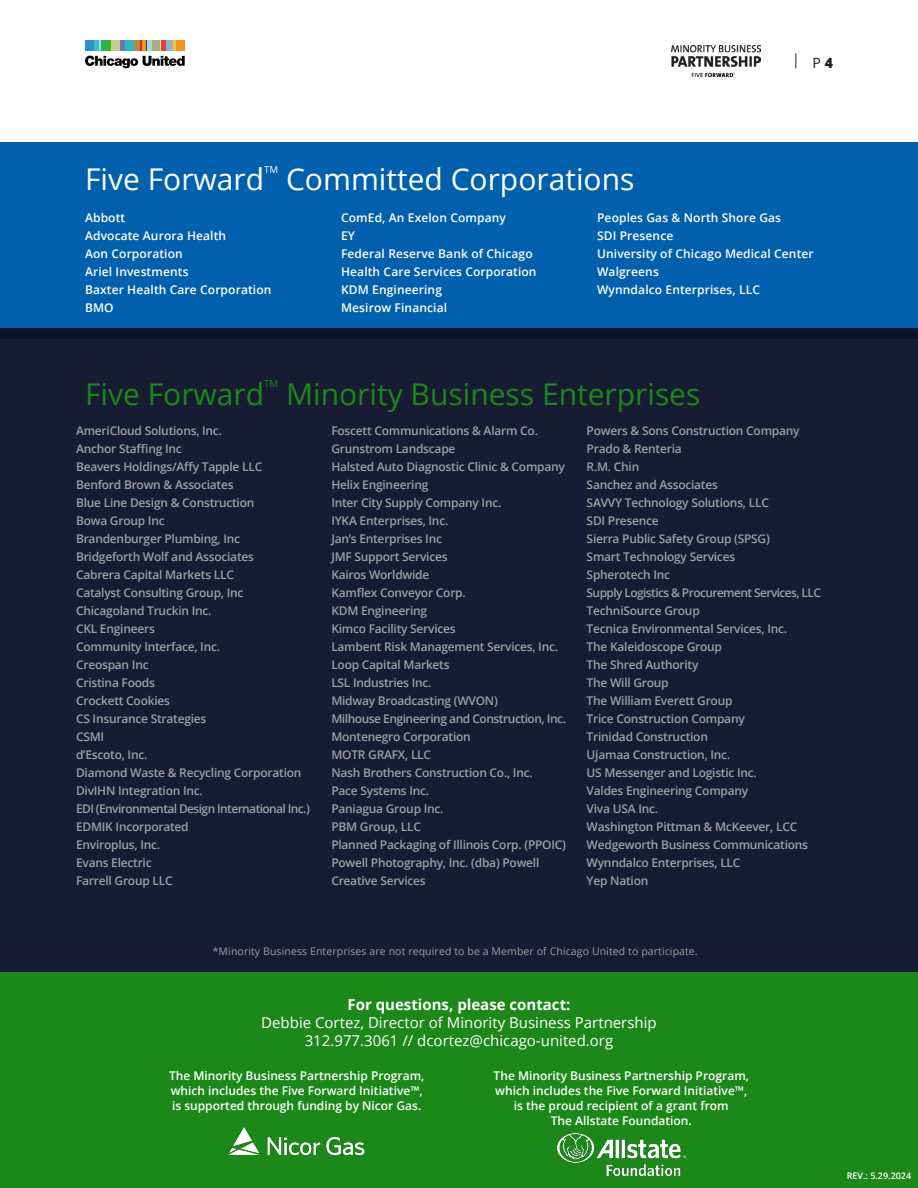
<style>
.page{position:relative;width:918px;height:1188px;background:#fff}
.page>*{position:absolute;margin:0;border:0;box-sizing:border-box;transform-origin:0 0}
.t1{font:30px "Open Sans";color:#1c8819}
.t2{font:30px "Open Sans";color:#fff}
.t3{font:15px "Open Sans";color:#fff}
.t4{font:700 15px "Open Sans";color:#fff}
.t5{font:14.1px "Open Sans";color:#231f20}
.t6{font:600 12px/18px "Open Sans";letter-spacing:-.02em;color:#9d9fa2}
.t7{font:600 12px/15px "Open Sans";letter-spacing:.01em;color:#fff}
.t8{font:600 12px "Open Sans";letter-spacing:-.05em;color:#9d9fa2}
.t9{font:600 12px "Open Sans";letter-spacing:-.04em;color:#9d9fa2}
.t10{font:10.5px "Open Sans";letter-spacing:.01em;color:#9d9fa2}
.t11{font:9.6px "Open Sans";color:#fff}
.t12{font:9.6px "Open Sans";color:#1c8819}
.t13{font:600 9px "Open Sans";color:#fff}
.s1{font-weight:800}
</style>
<div class="page">
<svg style="left:796px;top:53px;width:1px;height:15px"></svg>
<svg style="left:85px;top:40px;width:100px;height:28px"></svg>
<div style="left:94px;top:40px;width:5px;height:11px;background:#36bfbd"></div>
<img style="left:671px;top:46px;width:90px;height:31px">
<div style="left:0;top:142px;width:918px;height:197px;background:#0160ae"></div>
<div style="left:0;top:328px;width:918px;height:648px;background:#171c32"></div>
<div style="left:0;top:972px;width:918px;height:216px;background:#1c8819"></div>
<img style="left:228px;top:1127px;width:137px;height:29px">
<img style="left:557px;top:1134px;width:129px;height:41px">
<p class="t5" style="left:813px;top:53px;width:22px">P <span class="s1">4</span></p>
<p class="t2" style="left:85px;top:159px;width:181px">Five Forward</p>
<p class="t11" style="left:264px;top:163px;width:16px">TM</p>
<p class="t2" style="left:286px;top:159px;width:350px">Committed Corporations</p>
<p class="t7" style="left:85px;top:209px;width:42px">Abbott</p>
<p class="t7" style="left:85px;top:227px;width:143px">Advocate Aurora Health</p>
<p class="t7" style="left:85px;top:245px;width:99px">Aon Corporation</p>
<p class="t7" style="left:85px;top:263px;width:105px">Ariel Investments</p>
<p class="t7" style="left:85px;top:281px;width:188px">Baxter Health Care Corporation</p>
<p class="t7" style="left:85px;top:299px;width:30px">BMO</p>
<p class="t7" style="left:341px;top:209px;width:166px">ComEd, An Exelon Company</p>
<p class="t7" style="left:341px;top:227px;width:15px">EY</p>
<p class="t7" style="left:341px;top:245px;width:193px">Federal Reserve Bank of Chicago</p>
<p class="t7" style="left:341px;top:263px;width:197px">Health Care Services Corporation</p>
<p class="t7" style="left:341px;top:281px;width:102px">KDM Engineering</p>
<p class="t7" style="left:341px;top:299px;width:108px">Mesirow Financial</p>
<p class="t7" style="left:597px;top:209px;width:185px">Peoples Gas &amp; North Shore Gas</p>
<p class="t7" style="left:597px;top:227px;width:78px">SDI Presence</p>
<p class="t7" style="left:597px;top:245px;width:218px">University of Chicago Medical Center</p>
<p class="t7" style="left:597px;top:263px;width:63px">Walgreens</p>
<p class="t7" style="left:597px;top:281px;width:164px">Wynndalco Enterprises, LLC</p>
<p class="t1" style="left:85px;top:373px;width:181px">Five Forward</p>
<p class="t12" style="left:264px;top:377px;width:16px">TM</p>
<p class="t1" style="left:286px;top:373px;width:416px">Minority Business Enterprises</p>
<p class="t6" style="left:76px;top:421px;width:147px">AmeriCloud Solutions, Inc.</p>
<p class="t6" style="left:76px;top:439px;width:107px">Anchor Staffing Inc</p>
<p class="t6" style="left:76px;top:457px;width:188px">Beavers Holdings/Affy Tapple LLC</p>
<p class="t6" style="left:76px;top:475px;width:159px">Benford Brown &amp; Associates</p>
<p class="t6" style="left:76px;top:493px;width:180px">Blue Line Design &amp; Construction</p>
<p class="t6" style="left:76px;top:511px;width:90px">Bowa Group Inc</p>
<p class="t6" style="left:76px;top:529px;width:166px">Brandenburger Plumbing, Inc</p>
<p class="t6" style="left:76px;top:547px;width:179px">Bridgeforth Wolf and Associates</p>
<p class="t6" style="left:76px;top:565px;width:159px">Cabrera Capital Markets LLC</p>
<p class="t6" style="left:76px;top:583px;width:169px">Catalyst Consulting Group, Inc</p>
<p class="t6" style="left:76px;top:601px;width:137px">Chicagoland Truckin Inc.</p>
<p class="t6" style="left:76px;top:619px;width:80px">CKL Engineers</p>
<p class="t6" style="left:76px;top:637px;width:146px">Community Interface, Inc.</p>
<p class="t6" style="left:76px;top:655px;width:74px">Creospan Inc</p>
<p class="t6" style="left:76px;top:673px;width:80px">Cristina Foods</p>
<p class="t6" style="left:76px;top:691px;width:96px">Crockett Cookies</p>
<p class="t6" style="left:76px;top:709px;width:132px">CS Insurance Strategies</p>
<p class="t6" style="left:76px;top:727px;width:30px">CSMI</p>
<p class="t6" style="left:76px;top:745px;width:73px">d’Escoto, Inc.</p>
<p class="t6" style="left:76px;top:763px;width:227px">Diamond Waste &amp; Recycling Corporation</p>
<p class="t6" style="left:76px;top:781px;width:128px">DivIHN Integration Inc.</p>
<p class="t8" style="left:76px;top:800px;width:235px">EDI (Environmental Design International Inc.)</p>
<p class="t6" style="left:76px;top:817px;width:114px">EDMIK Incorporated</p>
<p class="t6" style="left:76px;top:835px;width:86px">Enviroplus, Inc.</p>
<p class="t6" style="left:76px;top:853px;width:77px">Evans Electric</p>
<p class="t6" style="left:76px;top:871px;width:98px">Farrell Group LLC</p>
<p class="t6" style="left:331px;top:421px;width:208px">Foscett Communications &amp; Alarm Co.</p>
<p class="t6" style="left:331px;top:439px;width:126px">Grunstrom Landscape</p>
<p class="t6" style="left:331px;top:457px;width:235px">Halsted Auto Diagnostic Clinic &amp; Company</p>
<p class="t6" style="left:331px;top:475px;width:99px">Helix Engineering</p>
<p class="t6" style="left:331px;top:493px;width:172px">Inter City Supply Company Inc.</p>
<p class="t6" style="left:331px;top:511px;width:118px">IYKA Enterprises, Inc.</p>
<p class="t6" style="left:331px;top:529px;width:112px">Jan’s Enterprises Inc</p>
<p class="t6" style="left:331px;top:547px;width:118px">JMF Support Services</p>
<p class="t6" style="left:331px;top:565px;width:100px">Kairos Worldwide</p>
<p class="t6" style="left:331px;top:583px;width:136px">Kamflex Conveyor Corp.</p>
<p class="t6" style="left:331px;top:601px;width:97px">KDM Engineering</p>
<p class="t6" style="left:331px;top:619px;width:126px">Kimco Facility Services</p>
<p class="t6" style="left:331px;top:637px;width:228px">Lambent Risk Management Services, Inc.</p>
<p class="t6" style="left:331px;top:655px;width:120px">Loop Capital Markets</p>
<p class="t6" style="left:331px;top:673px;width:102px">LSL Industries Inc.</p>
<p class="t6" style="left:331px;top:691px;width:168px">Midway Broadcasting (WVON)</p>
<p class="t9" style="left:331px;top:710px;width:236px">Milhouse Engineering and Construction, Inc.</p>
<p class="t6" style="left:331px;top:727px;width:141px">Montenegro Corporation</p>
<p class="t6" style="left:331px;top:745px;width:101px">MOTR GRAFX, LLC</p>
<p class="t6" style="left:331px;top:763px;width:203px">Nash Brothers Construction Co., Inc.</p>
<p class="t6" style="left:331px;top:781px;width:99px">Pace Systems Inc.</p>
<p class="t6" style="left:331px;top:799px;width:114px">Paniagua Group Inc.</p>
<p class="t6" style="left:331px;top:817px;width:91px">PBM Group, LLC</p>
<p class="t6" style="left:331px;top:835px;width:236px">Planned Packaging of Illinois Corp. (PPOIC)</p>
<p class="t6" style="left:331px;top:853px;width:210px">Powell Photography, Inc. (dba) Powell<br>Creative Services</p>
<p class="t6" style="left:587px;top:421px;width:215px">Powers &amp; Sons Construction Company</p>
<p class="t6" style="left:587px;top:439px;width:97px">Prado &amp; Renteria</p>
<p class="t6" style="left:587px;top:457px;width:54px">R.M. Chin</p>
<p class="t6" style="left:587px;top:475px;width:133px">Sanchez and Associates</p>
<p class="t6" style="left:587px;top:493px;width:184px">SAVVY Technology Solutions, LLC</p>
<p class="t6" style="left:587px;top:511px;width:74px">SDI Presence</p>
<p class="t6" style="left:587px;top:529px;width:185px">Sierra Public Safety Group (SPSG)</p>
<p class="t6" style="left:587px;top:547px;width:150px">Smart Technology Services</p>
<p class="t6" style="left:587px;top:565px;width:85px">Spherotech Inc</p>
<p class="t8" style="left:587px;top:584px;width:236px">Supply Logistics &amp; Procurement Services, LLC</p>
<p class="t6" style="left:587px;top:601px;width:115px">TechniSource Group</p>
<p class="t6" style="left:587px;top:619px;width:202px">Tecnica Environmental Services, Inc.</p>
<p class="t6" style="left:587px;top:637px;width:137px">The Kaleidoscope Group</p>
<p class="t6" style="left:587px;top:655px;width:113px">The Shred Authority</p>
<p class="t6" style="left:587px;top:673px;width:84px">The Will Group</p>
<p class="t6" style="left:587px;top:691px;width:147px">The William Everett Group</p>
<p class="t6" style="left:587px;top:709px;width:160px">Trice Construction Company</p>
<p class="t6" style="left:587px;top:727px;width:123px">Trinidad Construction</p>
<p class="t6" style="left:587px;top:745px;width:145px">Ujamaa Construction, Inc.</p>
<p class="t6" style="left:587px;top:763px;width:172px">US Messenger and Logistic Inc.</p>
<p class="t6" style="left:587px;top:781px;width:163px">Valdes Engineering Company</p>
<p class="t6" style="left:587px;top:799px;width:73px">Viva USA Inc.</p>
<p class="t6" style="left:587px;top:817px;width:212px">Washington Pittman &amp; McKeever, LCC</p>
<p class="t6" style="left:587px;top:835px;width:223px">Wedgeworth Business Communications</p>
<p class="t6" style="left:587px;top:853px;width:155px">Wynndalco Enterprises, LLC</p>
<p class="t6" style="left:587px;top:871px;width:63px">Yep Nation</p>
<p class="t10" style="left:213px;top:944px;width:487px">*Minority Business Enterprises are not required to be a Member of Chicago United to participate.</p>
<p class="t4" style="left:348px;top:994px;width:224px">For questions, please contact:</p>
<p class="t3" style="left:261px;top:1013px;width:397px">Debbie Cortez, Director of Minority Business Partnership</p>
<p class="t3" style="left:305px;top:1031px;width:310px">312.977.3061 // dcortez@chicago-united.org</p>
<p class="t7" style="left:169px;top:1068px;width:257px">The Minority Business Partnership Program, which includes the Five Forward Initiative™, is supported through funding by Nicor Gas.</p>
<p class="t7" style="left:494px;top:1068px;width:257px;text-align:center">The Minority Business Partnership Program, which includes the Five Forward Initiative™, is the proud recipient of a grant from<br>The Allstate Foundation.</p>
<p class="t13" style="left:847px;top:1169px;width:66px">REV.: 5.29.2024</p>
</div>
